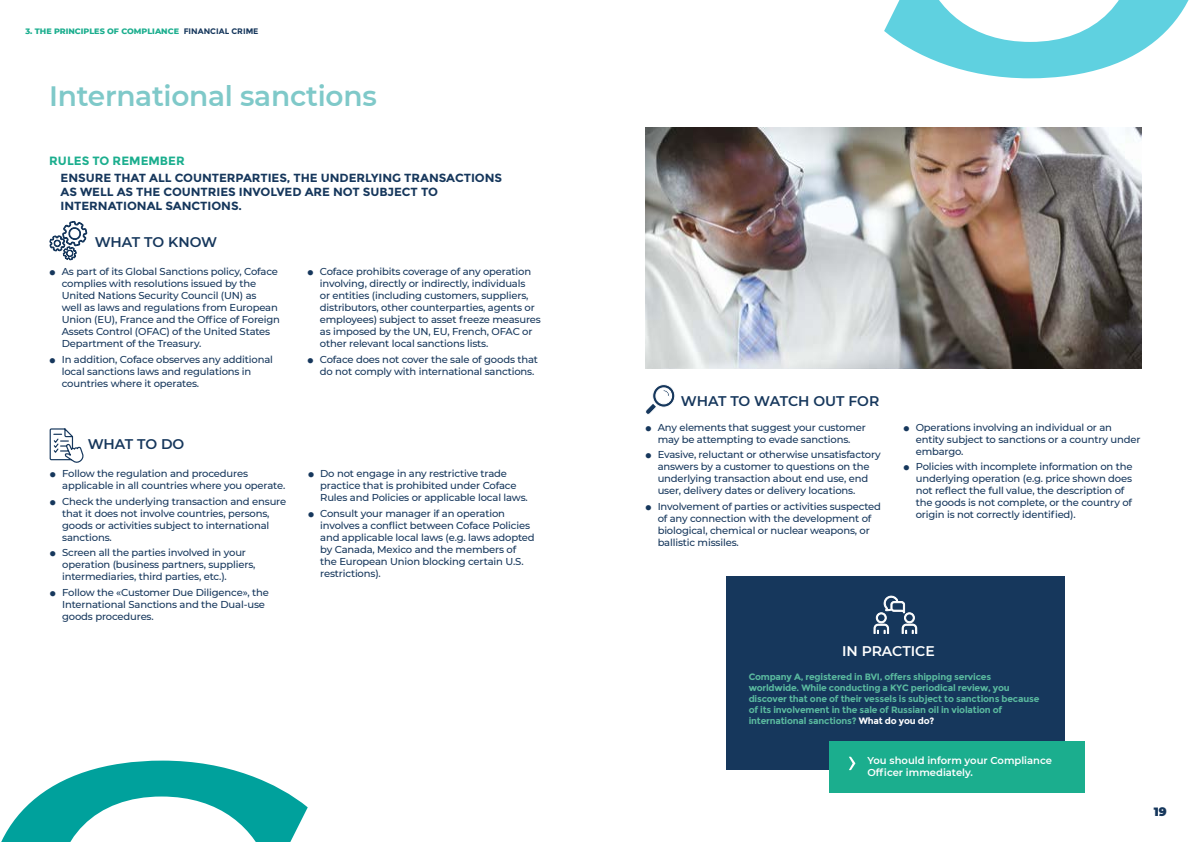
<style>
.page{position:relative;width:1191px;height:842px;background:#fff}
.page>*{position:absolute;margin:0;border:0;box-sizing:border-box;transform-origin:0 0}
.t1{font:600 28px "Montserrat";letter-spacing:-.01em;color:#7fc9c9}
.t2{font:600 14px "Montserrat";letter-spacing:-.01em;color:#16375c}
.t3{font:600 14px "Montserrat";color:#fff}
.t4{font:700 12px "Montserrat";color:#1bae8e}
.t5{font:900 12px "Montserrat";color:#16375c}
.t6{font:700 11.8px/14px "Montserrat";letter-spacing:-.005em;color:#16375c}
.t7{font:500 10px/12px "Montserrat";letter-spacing:-.015em;color:#16375c}
.t8{font:600 10px/12px "Montserrat";color:#fff}
.t9{font:700 9.2px/11px "Montserrat";letter-spacing:-.02em;color:#5aba9f}
.t10{font:800 8px "Montserrat";color:#1bae8e}
.s1{font-weight:700;color:#16375c}
.s2{color:#fff}
</style>
<div class="page">
<svg style="left:1px;top:761px;width:307px;height:81px"></svg>
<svg style="left:884px;top:0;width:305px;height:78px"></svg>
<img style="left:645px;top:128px;width:496px;height:241px">
<div style="left:726px;top:577px;width:338px;height:193px;background:#16375c"></div>
<div style="left:829px;top:741px;width:255px;height:51px;background:#1bae8e"></div>
<svg style="left:873px;top:595px;width:44px;height:39px"></svg>
<svg style="left:849px;top:757px;width:6px;height:13px"></svg>
<svg style="left:49px;top:220px;width:39px;height:41px"></svg>
<svg style="left:49px;top:428px;width:35px;height:35px"></svg>
<svg style="left:645px;top:384px;width:30px;height:31px"></svg>
<p class="t10" style="left:25px;top:25px;width:235px">3. THE PRINCIPLES OF COMPLIANCE <span class="s1">FINANCIAL CRIME</span></p>
<h1 class="t1" style="left:49px;top:77px;width:329px">International sanctions</h1>
<p class="t4" style="left:49px;top:153px;width:137px">RULES TO REMEMBER</p>
<p class="t6" style="left:61px;top:170px;width:443px">ENSURE THAT ALL COUNTERPARTIES, THE UNDERLYING TRANSACTIONS<br>AS WELL AS THE COUNTRIES INVOLVED ARE NOT SUBJECT TO<br>INTERNATIONAL SANCTIONS.</p>
<h2 class="t2" style="left:95px;top:232px;width:124px">WHAT TO KNOW</h2>
<p class="t7" style="left:62px;top:265px;width:220px;text-indent:-13px">● As part of its Global Sanctions policy, Coface complies with resolutions issued by the United Nations Security Council (UN) as<br>well as laws and regulations from European Union (EU), France and the Office of Foreign Assets Control (OFAC) of the United States Department of the Treasury.</p>
<p class="t7" style="left:62px;top:353px;width:213px;text-indent:-13px">● In addition, Coface observes any additional local sanctions laws and regulations in countries where it operates.</p>
<h2 class="t2" style="left:88px;top:434px;width:98px">WHAT TO DO</h2>
<p class="t7" style="left:62px;top:467px;width:225px;text-indent:-13px">● Follow the regulation and procedures applicable in all countries where you operate.</p>
<p class="t7" style="left:62px;top:494px;width:226px;text-indent:-13px">● Check the underlying transaction and ensure that it does not involve countries, persons, goods or activities subject to international sanctions.</p>
<p class="t7" style="left:62px;top:546px;width:195px;text-indent:-13px">● Screen all the parties involved in your operation (business partners, suppliers, intermediaries, third parties, etc.).</p>
<p class="t7" style="left:62px;top:586px;width:208px;text-indent:-13px">● Follow the «Customer Due Diligence», the<br>International Sanctions and the Dual-use goods procedures.</p>
<p class="t7" style="left:320px;top:265px;width:222px;text-indent:-13px">● Coface prohibits coverage of any operation involving, directly or indirectly, individuals<br>or entities (including customers, suppliers, distributors, other counterparties, agents or employees) subject to asset freeze measures as imposed by the UN, EU, French, OFAC or other relevant local sanctions lists.</p>
<p class="t7" style="left:320px;top:353px;width:220px;text-indent:-13px">● Coface does not cover the sale of goods that do not comply with international sanctions.</p>
<p class="t7" style="left:320px;top:467px;width:209px;text-indent:-13px">● Do not engage in any restrictive trade practice that is prohibited under Coface<br>Rules and Policies or applicable local laws.</p>
<p class="t7" style="left:320px;top:506px;width:216px;text-indent:-13px">● Consult your manager if an operation involves a conflict between Coface Policies and applicable local laws (e.g. laws adopted by Canada, Mexico and the members of the European Union blocking certain U.S. restrictions).</p>
<h2 class="t2" style="left:681px;top:391px;width:200px">WHAT TO WATCH OUT FOR</h2>
<p class="t7" style="left:645px;top:421px;width:222px;text-align:center">● Any elements that suggest your customer may be attempting to evade sanctions.</p>
<p class="t7" style="left:657px;top:448px;width:225px;text-indent:-13px">● Evasive, reluctant or otherwise unsatisfactory answers by a customer to questions on the underlying transaction about end use, end user, delivery dates or delivery locations.</p>
<p class="t7" style="left:657px;top:500px;width:225px;text-indent:-13px">● Involvement of parties or activities suspected of any connection with the development of biological, chemical or nuclear weapons, or ballistic missiles.</p>
<p class="t7" style="left:915px;top:421px;width:226px;text-indent:-13px">● Operations involving an individual or an entity subject to sanctions or a country under embargo.</p>
<p class="t7" style="left:915px;top:460px;width:218px;text-indent:-13px">● Policies with incomplete information on the underlying operation (e.g. price shown does not reflect the full value, the description of the goods is not complete, or the country of origin is not correctly identified).</p>
<h2 class="t3" style="left:842px;top:641px;width:94px">IN PRACTICE</h2>
<p class="t9" style="left:748px;top:671px;width:292px">Company A, registered in BVI, offers shipping services worldwide. While conducting a KYC periodical review, you discover that one of their vessels is subject to sanctions because of its involvement in the sale of Russian oil in violation of international sanctions? <span class="s2">What do you do?</span></p>
<p class="t8" style="left:867px;top:754px;width:186px">You should inform your Compliance<br>Officer immediately.</p>
<p class="t5" style="left:1153px;top:803px;width:14px">19</p>
</div>
